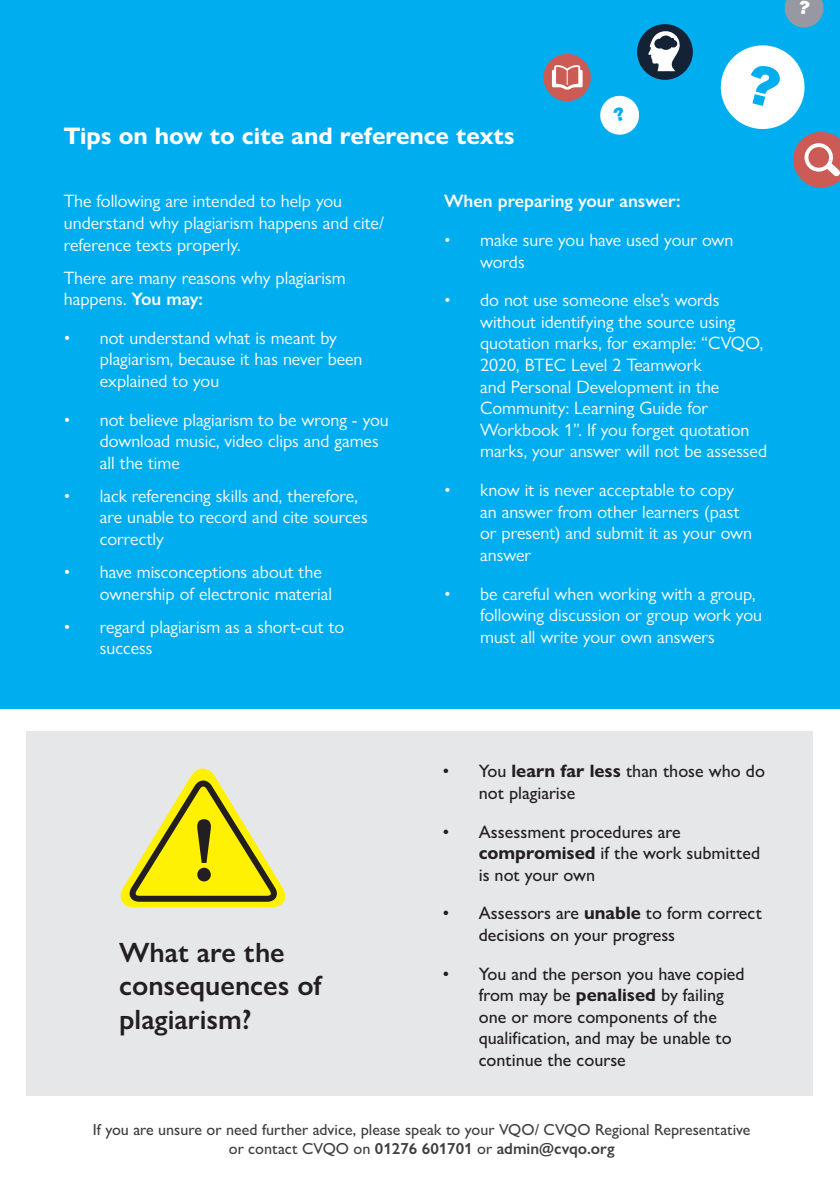
<style>
.page{position:relative;width:840px;height:1191px;background:#fff}
.page>*{position:absolute;margin:0;border:0;box-sizing:border-box;transform-origin:0 0}
.t1{font:700 90px "Charter";color:#231f20}
.t2{font:600 28px/33.6px "Gill Sans Nova";color:#231f20}
.t3{font:700 24px "Gill Sans Nova";color:#fff}
.t4{font:18px/21.6px "Gill Sans Nova";color:#fff}
.t5{font:500 18px/21.6px "Gill Sans Nova";color:#231f20}
.t6{font:600 18px "Gill Sans Nova";color:#fff}
.t7{font:500 16px/19.2px "Gill Sans Nova";color:#3e3e3f;text-align:center}
.s1{font-weight:600}
.s2{font-weight:700}
</style>
<div class="page">
<div style="left:27px;top:731px;width:785px;height:365px;background:#e6e7e9"></div>
<div style="left:0;top:0;width:839px;height:709px;background:#00aeef"></div>
<svg style="left:120px;top:768px;width:166px;height:139px"></svg>
<div style="left:636px;top:24px;width:56px;height:56px;background:#142235;border-radius:50%"></div>
<svg style="left:647px;top:29px;width:33px;height:42px"></svg>
<svg style="left:543px;top:53px;width:48px;height:49px"></svg>
<svg style="left:720px;top:45px;width:119px;height:143px"></svg>
<svg style="left:600px;top:95px;width:40px;height:40px"></svg>
<svg style="left:784px;top:0;width:40px;height:28px"></svg>
<p class="t3" style="left:64px;top:121px;width:452px">Tips on how to cite and reference texts</p>
<p class="t4" style="left:64px;top:190px;width:321px">The following are intended to help you understand why plagiarism happens and cite/ reference texts properly.</p>
<p class="t4" style="left:64px;top:266px;width:283px">There are many reasons why plagiarism happens. <span class="s1">You may:</span></p>
<p class="t4" style="left:100px;top:327px;width:264px;text-indent:-36px">• not understand what is meant by plagiarism, because it has never been explained to you</p>
<p class="t4" style="left:100px;top:408px;width:290px;text-indent:-36px">• not believe plagiarism to be wrong - you download music, video clips and games all the time</p>
<p class="t4" style="left:100px;top:484px;width:269px;text-indent:-36px">• lack referencing skills and, therefore, are unable to record and cite sources correctly</p>
<p class="t4" style="left:100px;top:561px;width:234px;text-indent:-36px">• have misconceptions about the ownership of electronic material</p>
<p class="t4" style="left:100px;top:615px;width:246px;text-indent:-36px">• regard plagiarism as a short-cut to success</p>
<p class="t1" style="left:189px;top:772px;width:32px">!</p>
<p class="t2" style="left:119px;top:935px;width:204px">What are the consequences of plagiarism?</p>
<p class="t6" style="left:444px;top:190px;width:238px">When preparing your answer:</p>
<p class="t4" style="left:480px;top:229px;width:255px;text-indent:-36px">• make sure you have used your own words</p>
<p class="t4" style="left:480px;top:289px;width:288px;text-indent:-36px">• do not use someone else’s words without identifying the source using quotation marks, for example: “CVQO, 2020, BTEC Level 2 Teamwork<br>and Personal Development in the Community: Learning Guide for Workbook 1”. If you forget quotation marks, your answer will not be assessed</p>
<p class="t4" style="left:480px;top:479px;width:273px;text-indent:-36px">• know it is never acceptable to copy an answer from other learners (past or present) and submit it as your own answer</p>
<p class="t4" style="left:480px;top:582px;width:283px;text-indent:-36px">• be careful when working with a group, following discussion or group work you must all write your own answers</p>
<p class="t5" style="left:478px;top:760px;width:287px;text-indent:-36px">• You <span class="s2">learn far less</span> than those who do not plagiarise</p>
<p class="t5" style="left:478px;top:820px;width:283px;text-indent:-36px">• Assessment procedures are <span class="s2">compromised</span> if the work submitted is not your own</p>
<p class="t5" style="left:478px;top:902px;width:284px;text-indent:-36px">• Assessors are <span class="s2">unable</span> to form correct decisions on your progress</p>
<p class="t5" style="left:478px;top:962px;width:267px;text-indent:-36px">• You and the person you have copied from may be <span class="s2">penalised</span> by failing one or more components of the qualification, and may be unable to continue the course</p>
<p class="t7" style="left:93px;top:1119px;width:659px">If you are unsure or need further advice, please speak to your VQO/ CVQO Regional Representative or contact CVQO on <span class="s1">01276 601701</span> or <span class="s1">admin@cvqo.org</span></p>
</div>
